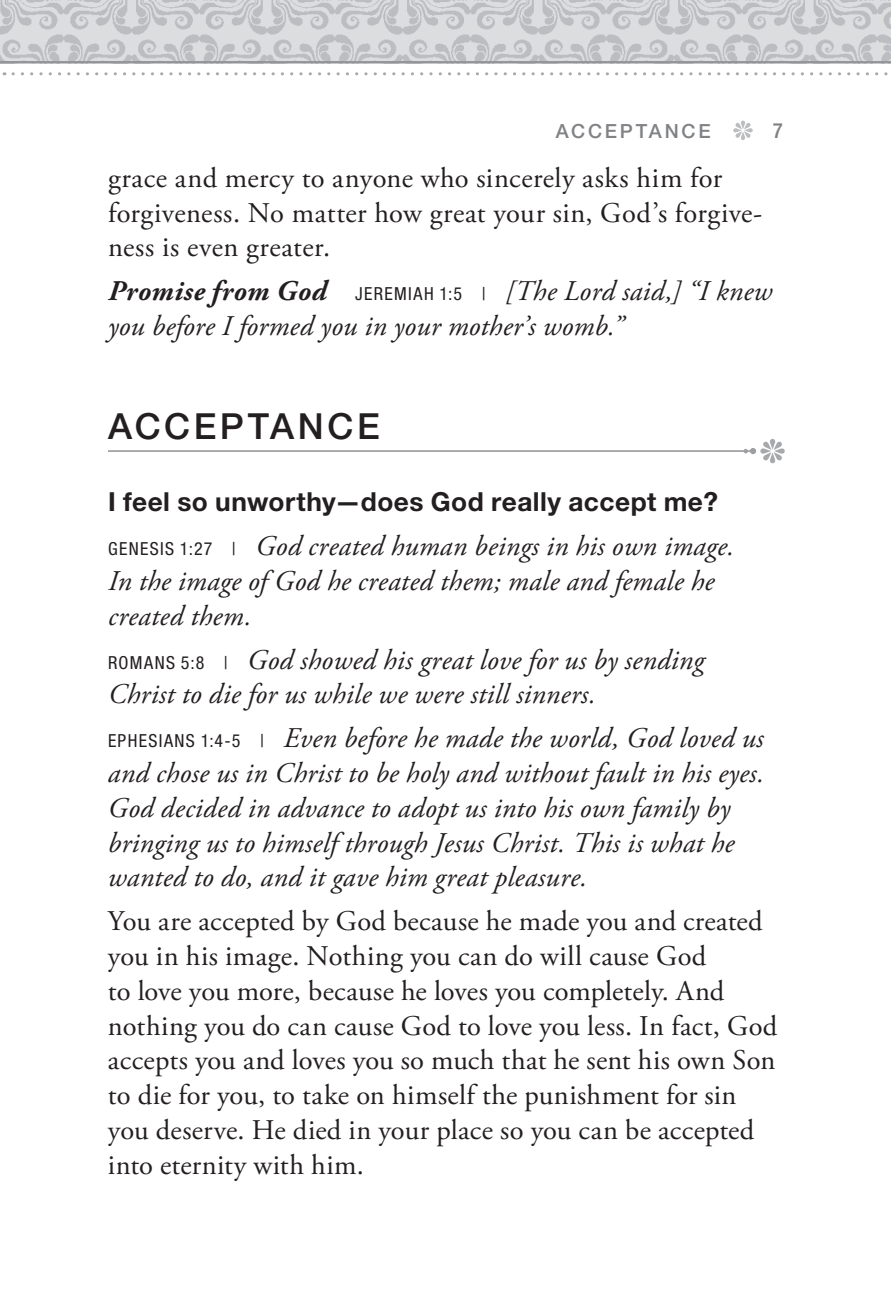
<style>
.page{position:relative;width:891px;height:1296px;background:#fff}
.page>*{position:absolute;margin:0;border:0;box-sizing:border-box;transform-origin:0 0}
.t1{font:500 36px "Helvetica Neue";letter-spacing:.1em;color:#231f20}
.t2{font:italic 28.5px/34.8px "Adobe Garamond Pro";letter-spacing:.01em;color:#231f20}
.t3{font:28.5px/34.8px "Adobe Garamond Pro";letter-spacing:.01em;color:#231f20}
.t4{font:700 26.4px "Helvetica Neue";letter-spacing:.02em;color:#231f20}
.t5{font:500 condensed 21px "Helvetica Neue";color:#808285}
.t6{font:500 19.5px "Helvetica Neue";letter-spacing:.14em;color:#808285}
.s1{font-weight:700}
.s2{font-family:"Helvetica Neue";font-style:normal;font-stretch:condensed;font-size:18px}
</style>
<div class="page">
<svg style="left:13px;top:72px;width:875px;height:3px"></svg>
<img style="left:0;top:0;width:891px;height:61px">
<hr style="left:0;top:61px;width:891px;height:2px;background:#939598">
<svg style="left:733px;top:121px;width:20px;height:19px"></svg>
<svg style="left:108px;top:439px;width:677px;height:24px"></svg>
<p class="t6" style="left:556px;top:120px;width:154px">ACCEPTANCE</p>
<p class="t5" style="left:773px;top:118px;width:12px">7</p>
<p class="t3" style="left:108px;top:161px;width:656px">grace and mercy to anyone who sincerely asks him for forgiveness. No matter how great your sin, God’s forgive&shy;ness is even greater.</p>
<p class="t2" style="left:108px;top:275px;width:666px"><span class="s1">Promise from God</span> <span class="s2">JEREMIAH 1:5 |</span> [The Lord said,] “I knew you before I formed you in your mother’s womb.”</p>
<p class="t1" style="left:108px;top:405px;width:269px">ACCEPTANCE</p>
<p class="t4" style="left:108px;top:486px;width:612px">I feel so unworthy—does God really accept me?</p>
<p class="t2" style="left:108px;top:530px;width:628px"><span class="s2">GENESIS 1:27 |</span> God created human beings in his own image.<br>In the image of God he created them; male and female he created them.</p>
<p class="t2" style="left:108px;top:643px;width:598px"><span class="s2">ROMANS 5:8 |</span> God showed his great love for us by sending<br>Christ to die for us while we were still sinners.</p>
<p class="t2" style="left:108px;top:722px;width:658px"><span class="s2">EPH ESIANS 1:4-5 |</span> Even before he made the world, God loved us and chose us in Christ to be holy and without fault in his eyes.<br>God decided in advance to adopt us into his own family by bringing us to himself through Jesus Christ. This is what he wanted to do, and it gave him great pleasure.</p>
<p class="t3" style="left:108px;top:905px;width:671px">You are accepted by God because he made you and created you in his image. Nothing you can do will cause God<br>to love you more, because he loves you completely. And nothing you do can cause God to love you less. In fact, God accepts you and loves you so much that he sent his own Son to die for you, to take on himself the punishment for sin you deserve. He died in your place so you can be accepted into eternity with him.</p>
</div>
